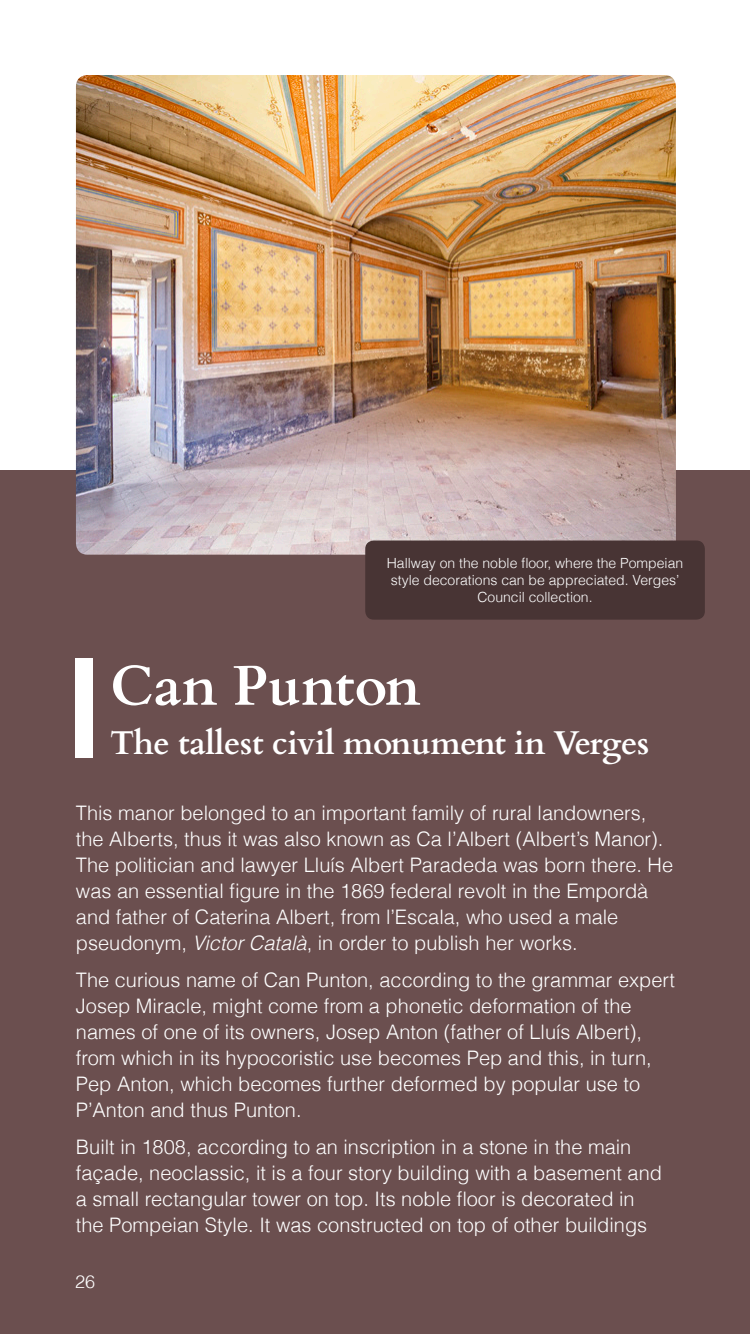
<style>
.page{position:relative;width:750px;height:1334px;background:#fff}
.page>*{position:absolute;margin:0;border:0;box-sizing:border-box;transform-origin:0 0}
.t1{font:700 56px "Cardo";color:#fff}
.t2{font:700 33px "Cardo";letter-spacing:-.01em;color:#fff}
.t3{font:300 20px/26px "Helvetica";color:#fff}
.t4{font:300 18px "Helvetica";color:#fff}
.t5{font:300 14px/16.8px "Helvetica";color:#fff;text-align:center}
.s1{font-style:italic}
</style>
<div class="page">
<div style="left:0;top:471px;width:750px;height:863px;background:#6b4f4f"></div>
<img style="left:76px;top:75px;width:600px;height:480px">
<div style="left:365px;top:541px;width:340px;height:79px;background:#483434;border-radius:9px"></div>
<div style="left:75px;top:658px;width:17px;height:100px;background:#fff"></div>
<p class="t5" style="left:387px;top:554px;width:298px">Hallway on the noble floor, where the Pompeian style decorations can be appreciated. Verges’<br>Council collection.</p>
<p class="t1" style="left:110px;top:641px;width:312px">Can Punton</p>
<p class="t2" style="left:110px;top:716px;width:541px">The tallest civil monument in Verges</p>
<p class="t3" style="left:76px;top:799px;width:599px">This manor belonged to an important family of rural landowners, the Alberts, thus it was also known as Ca l’Albert (Albert’s Manor).<br>The politician and lawyer Lluís Albert Paradeda was born there. He was an essential figure in the 1869 federal revolt in the Empordà and father of Caterina Albert, from l’Escala, who used a male pseudonym, <span class="s1">Victor Català</span>, in order to publish her works.</p>
<p class="t3" style="left:76px;top:966px;width:601px">The curious name of Can Punton, according to the grammar expert Josep Miracle, might come from a phonetic deformation of the names of one of its owners, Josep Anton (father of Lluís Albert), from which in its hypocoristic use becomes Pep and this, in turn, Pep Anton, which becomes further deformed by popular use to P’Anton and thus Punton.</p>
<p class="t3" style="left:76px;top:1133px;width:588px">Built in 1808, according to an inscription in a stone in the main façade, neoclassic, it is a four story building with a basement and a small rectangular tower on top. Its noble floor is decorated in the Pompeian Style. It was constructed on top of other buildings</p>
<p class="t4" style="left:75px;top:1268px;width:22px">26</p>
</div>
